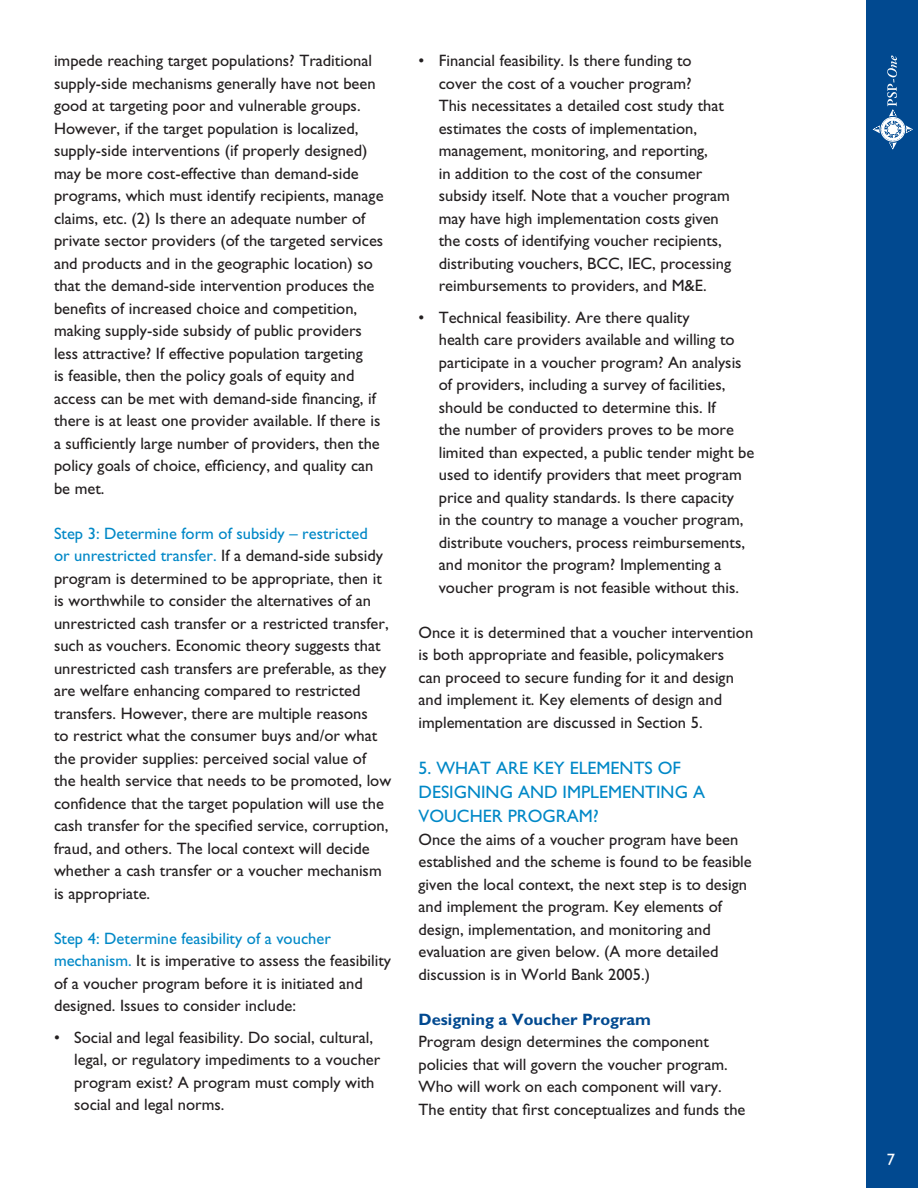
<style>
.page{position:relative;width:918px;height:1188px;background:#fff}
.page>*{position:absolute;margin:0;border:0;box-sizing:border-box;transform-origin:0 0}
.t1{font:18px "Gill Sans";color:#0088c7}
.t2{font:16.5px/22.5px "Gill Sans";color:#231f20}
.t3{font:700 16.5px "Gill Sans";color:#014990}
.s1{color:#0088c7}
</style>
<div class="page">
<div style="left:866px;top:0;width:52px;height:1188px;background:#014990"></div>
<svg style="left:873px;top:55px;width:40px;height:95px"></svg>
<p class="t2" style="left:54px;top:50px;width:331px">impede reaching target populations? Traditional supply-side mechanisms generally have not been good at targeting poor and vulnerable groups.<br>However, if the target population is localized, supply-side interventions (if properly designed) may be more cost-effective than demand-side programs, which must identify recipients, manage claims, etc. (2) Is there an adequate number of private sector providers (of the targeted services and products and in the geographic location) so that the demand-side intervention produces the benefits of increased choice and competition, making supply-side subsidy of public providers less attractive? If effective population targeting<br>is feasible, then the policy goals of equity and access can be met with demand-side financing, if there is at least one provider available. If there is a sufficiently large number of providers, then the policy goals of choice, efficiency, and quality can be met.</p>
<p class="t2" style="left:54px;top:522px;width:339px"><span class="s1">Step 3: Determine form of subsidy – restricted<br>or unrestricted transfer.</span> If a demand-side subsidy program is determined to be appropriate, then it is worthwhile to consider the alternatives of an unrestricted cash transfer or a restricted transfer, such as vouchers. Economic theory suggests that unrestricted cash transfers are preferable, as they are welfare enhancing compared to restricted transfers. However, there are multiple reasons<br>to restrict what the consumer buys and/or what the provider supplies: perceived social value of the health service that needs to be promoted, low confidence that the target population will use the cash transfer for the specified service, corruption, fraud, and others. The local context will decide whether a cash transfer or a voucher mechanism is appropriate.</p>
<p class="t2" style="left:54px;top:927px;width:339px"><span class="s1">Step 4: Determine feasibility of a voucher mechanism.</span> It is imperative to assess the feasibility of a voucher program before it is initiated and designed. Issues to consider include:</p>
<p class="t2" style="left:74px;top:1026px;width:308px;text-indent:-20px">• Social and legal feasibility. Do social, cultural, legal, or regulatory impediments to a voucher program exist? A program must comply with social and legal norms.</p>
<p class="t2" style="left:439px;top:50px;width:294px;text-indent:-20px">• Financial feasibility. Is there funding to cover the cost of a voucher program?<br>This necessitates a detailed cost study that estimates the costs of implementation, management, monitoring, and reporting,<br>in addition to the cost of the consumer subsidy itself. Note that a voucher program may have high implementation costs given the costs of identifying voucher recipients, distributing vouchers, BCC, IEC, processing reimbursements to providers, and M&amp;E.</p>
<p class="t2" style="left:439px;top:306px;width:317px;text-indent:-20px">• Technical feasibility. Are there quality<br>health care providers available and willing to participate in a voucher program? An analysis of providers, including a survey of facilities, should be conducted to determine this. If<br>the number of providers proves to be more limited than expected, a public tender might be used to identify providers that meet program price and quality standards. Is there capacity<br>in the country to manage a voucher program, distribute vouchers, process reimbursements, and monitor the program? Implementing a voucher program is not feasible without this.</p>
<p class="t2" style="left:418px;top:621px;width:336px">Once it is determined that a voucher intervention is both appropriate and feasible, policymakers<br>can proceed to secure funding for it and design and implement it. Key elements of design and implementation are discussed in Section 5.</p>
<p class="t1" style="left:418px;top:758px;width:50px">5. What</p>
<p class="t1" style="left:496px;top:758px;width:12px">are</p>
<p class="t1" style="left:533px;top:758px;width:48px">key elements</p>
<p class="t1" style="left:658px;top:758px;width:12px">of</p>
<p class="t1" style="left:418px;top:782px;width:12px">designing</p>
<p class="t1" style="left:518px;top:782px;width:14px">and</p>
<p class="t1" style="left:563px;top:782px;width:12px">implementing</p>
<p class="t1" style="left:693px;top:782px;width:9px">a</p>
<p class="t1" style="left:418px;top:806px;width:14px">voucher</p>
<p class="t1" style="left:508px;top:806px;width:13px">program</p>
<p class="t1" style="left:593px;top:806px;width:7px">?</p>
<p class="t2" style="left:418px;top:828px;width:335px">Once the aims of a voucher program have been established and the scheme is found to be feasible given the local context, the next step is to design and implement the program. Key elements of design, implementation, and monitoring and evaluation are given below. (A more detailed discussion is in World Bank 2005.)</p>
<p class="t3" style="left:418px;top:1009px;width:234px">Designing a Voucher Program</p>
<p class="t2" style="left:418px;top:1030px;width:328px">Program design determines the component policies that will govern the voucher program.<br>Who will work on each component will vary.<br>The entity that first conceptualizes and funds the</p>
</div>
